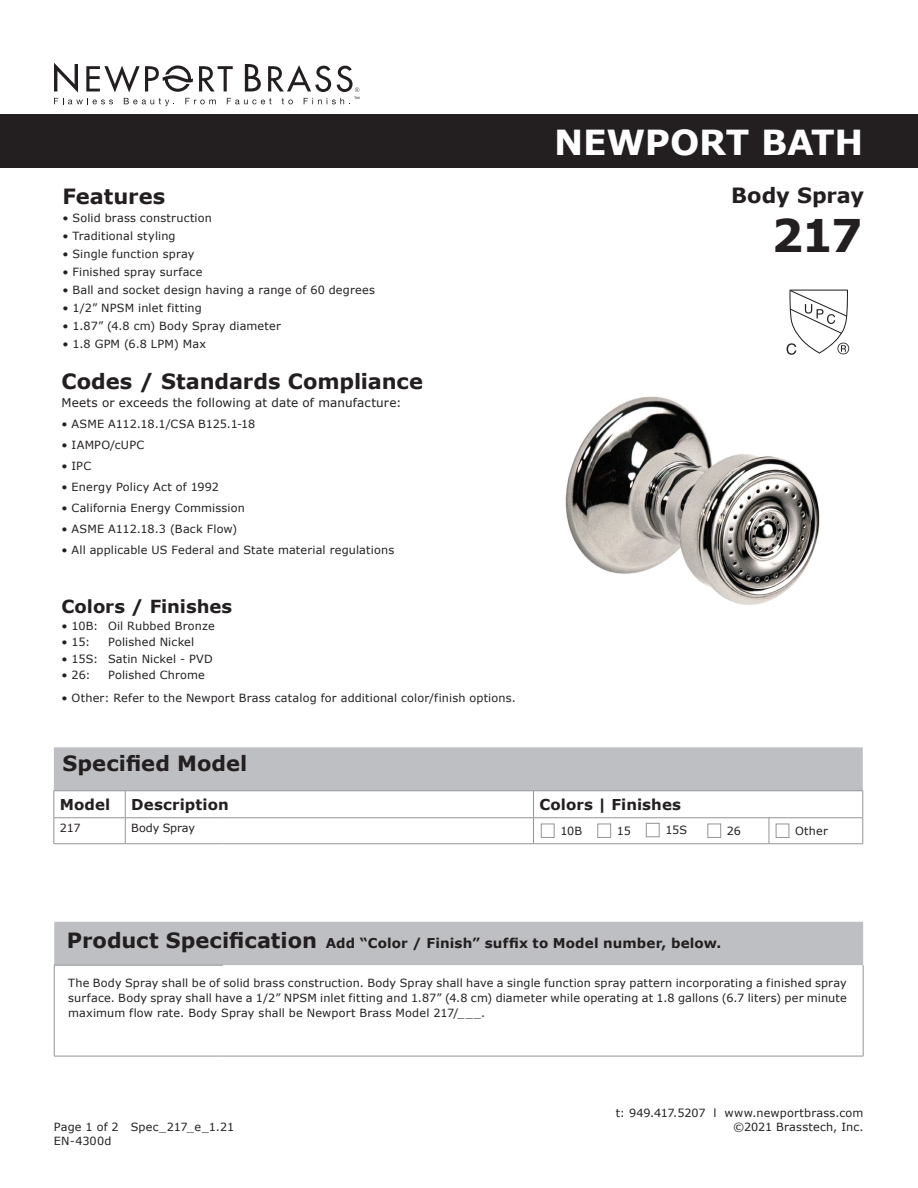
<style>
.page{position:relative;width:918px;height:1188px;background:#fff}
.page>*{position:absolute;margin:0;border:0;box-sizing:border-box;transform-origin:0 0}
.t1{font:700 45px "Verdana";color:#231f20}
.t2{font:700 34.5px "Verdana";letter-spacing:-.01em;color:#fff}
.t3{font:700 21px "Verdana";color:#231f20}
.t4{font:700 18px "Verdana";letter-spacing:-.005em;color:#231f20}
.t5{font:700 15px "Verdana";letter-spacing:.005em;color:#231f20}
.t6{font:700 13.5px "Verdana";letter-spacing:.01em;color:#231f20}
.t7{font:12px "Verdana";letter-spacing:.01em;color:#231f20}
.t8{font:11.25px/13.5px "Verdana";letter-spacing:.015em;color:#231f20;text-align:right}
.t9{font:11.25px "Verdana";letter-spacing:-.01em;color:#231f20}
.s1{font-size:21px}
</style>
<div class="page">
<div style="left:0;top:114px;width:918px;height:54px;background:#231f20"></div>
<svg style="left:54px;top:63px;width:305px;height:43px"></svg>
<img style="left:565px;top:347px;width:285px;height:258px">
<svg style="left:54px;top:747px;width:810px;height:97px"></svg>
<hr style="left:54px;top:843px;width:71px;height:1px;background:#939598">
<hr style="left:125px;top:843px;width:97px;height:1px;background:#939598">
<hr style="left:222px;top:843px;width:312px;height:1px;background:#939598">
<hr style="left:534px;top:843px;width:235px;height:1px;background:#939598">
<hr style="left:769px;top:843px;width:94px;height:1px;background:#939598">
<div style="left:54px;top:922px;width:809px;height:43px;background:#bebfc2"></div>
<hr style="left:863px;top:965px;width:1px;height:91px;background:#939598">
<hr style="left:54px;top:965px;width:169px;height:1px;background:#939598">
<hr style="left:54px;top:965px;width:1px;height:91px;background:#939598">
<hr style="left:54px;top:1056px;width:169px;height:1px;background:#939598">
<hr style="left:223px;top:1056px;width:640px;height:1px;background:#939598">
<svg style="left:787px;top:290px;width:62px;height:65px"></svg>
<h3 class="t3" style="left:62px;top:183px;width:105px">Features</h3>
<p class="t8" style="left:62px;top:211px;width:151px">• Solid brass construction</p>
<p class="t8" style="left:62px;top:229px;width:115px">• Traditional styling</p>
<p class="t8" style="left:62px;top:247px;width:134px">• Single function spray</p>
<p class="t8" style="left:62px;top:265px;width:142px">• Finished spray surface</p>
<p class="t8" style="left:62px;top:283px;width:314px">• Ball and socket design having a range of 60 degrees</p>
<p class="t8" style="left:62px;top:301px;width:141px">• 1/2” NPSM inlet fitting</p>
<p class="t8" style="left:62px;top:319px;width:220px">• 1.87” (4.8 cm) Body Spray diameter</p>
<p class="t8" style="left:62px;top:337px;width:145px">• 1.8 GPM (6.8 LPM) Max</p>
<h3 class="t3" style="left:62px;top:367px;width:363px">Codes / Standards Compliance</h3>
<p class="t7" style="left:62px;top:395px;width:342px">Meets or exceeds the following at date of manufacture:</p>
<p class="t8" style="left:62px;top:417px;width:195px">• ASME A112.18.1/CSA B125.1-18</p>
<p class="t8" style="left:62px;top:438px;width:84px">• IAMPO/cUPC</p>
<p class="t8" style="left:62px;top:459px;width:31px">• IPC</p>
<p class="t8" style="left:62px;top:480px;width:159px">• Energy Policy Act of 1992</p>
<p class="t8" style="left:62px;top:501px;width:185px">• California Energy Commission</p>
<p class="t8" style="left:62px;top:522px;width:177px">• ASME A112.18.3 (Back Flow)</p>
<p class="t8" style="left:62px;top:543px;width:334px">• All applicable US Federal and State material regulations</p>
<h3 class="t4" style="left:62px;top:595px;width:172px">Colors / Finishes</h3>
<p class="t8" style="left:62px;top:619px;width:155px">• 10B: Oil Rubbed Bronze</p>
<p class="t8" style="left:62px;top:636px;width:30px">• 15:</p>
<p class="t8" style="left:108px;top:636px;width:88px">Polished Nickel</p>
<p class="t8" style="left:62px;top:652px;width:153px">• 15S: Satin Nickel - PVD</p>
<p class="t8" style="left:62px;top:669px;width:31px">• 26:</p>
<p class="t8" style="left:108px;top:669px;width:98px">Polished Chrome</p>
<p class="t8" style="left:62px;top:691px;width:456px">• Other: Refer to the Newport Brass catalog for additional color/finish options.</p>
<h3 class="t3" style="left:63px;top:750px;width:186px">Specified Model</h3>
<h2 class="t2" style="left:554px;top:120px;width:310px">NEWPORT BATH</h2>
<h3 class="t3" style="left:731px;top:182px;width:134px">Body Spray</h3>
<h1 class="t1" style="left:772px;top:207px;width:93px">217</h1>
<h3 class="t5" style="left:60px;top:795px;width:52px">Model</h3>
<h3 class="t5" style="left:131px;top:795px;width:99px">Description</h3>
<h3 class="t5" style="left:540px;top:795px;width:143px">Colors | Finishes</h3>
<p class="t8" style="left:60px;top:822px;width:22px">217</p>
<p class="t9" style="left:131px;top:821px;width:65px">Body Spray</p>
<p class="t8" style="left:560px;top:824px;width:23px">10B</p>
<p class="t8" style="left:617px;top:824px;width:16px">15</p>
<p class="t8" style="left:665px;top:824px;width:23px">15S</p>
<p class="t8" style="left:727px;top:824px;width:16px">26</p>
<p class="t8" style="left:795px;top:824px;width:34px">Other</p>
<p class="t6" style="left:67px;top:934px;width:656px"><span class="s1">Product Specification</span> Add “Color / Finish” suffix to Model number, below.</p>
<p class="t8" style="left:68px;top:975px;width:780px;line-height:15px;text-align:justify">The Body Spray shall be of solid brass construction. Body Spray shall have a single function spray pattern incorporating a finished spray surface. Body spray shall have a 1/2” NPSM inlet fitting and 1.87” (4.8 cm) diameter while operating at 1.8 gallons (6.7 liters) per minute maximum flow rate. Body Spray shall be Newport Brass Model 217/___.</p>
<p class="t8" style="left:54px;top:1121px;width:182px;text-align:left">Page 1 of 2 Spec_217_e_1.21<br>EN-4300d</p>
<p class="t8" style="left:616px;top:1107px;width:249px">t: 949.417.5207 l www.newportbrass.com ©2021 Brasstech, Inc.</p>
</div>
